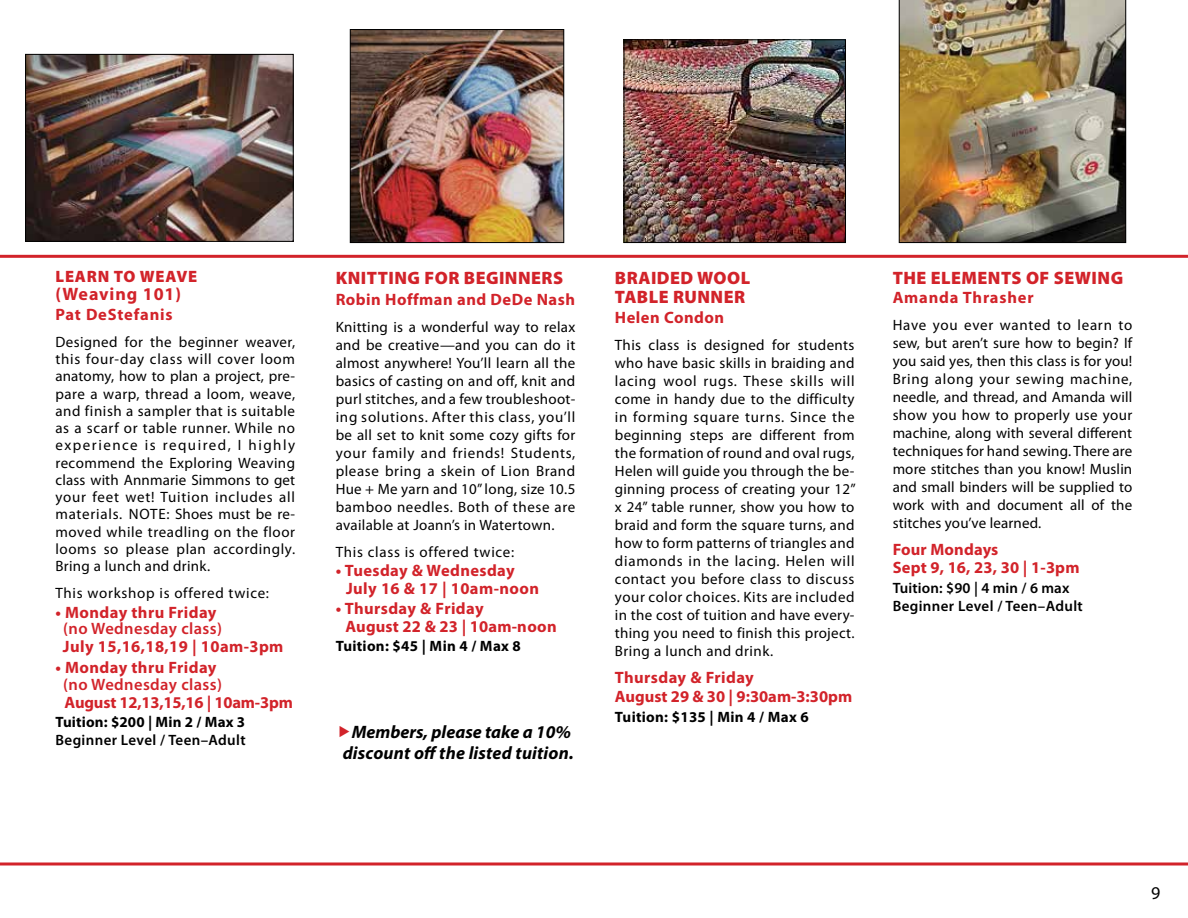
<style>
.page{position:relative;width:1188px;height:918px;background:#fff}
.page>*{position:absolute;margin:0;border:0;box-sizing:border-box;transform-origin:0 0}
.t1{font:900 18px/19.5px "Myriad Pro";letter-spacing:.025em;color:#d2232a}
.t2{font:italic 700 18px/21px "Myriad Pro";letter-spacing:.01em;color:#000;text-align:center}
.t3{font:700 18px "Myriad Pro";letter-spacing:.05em;color:#d2232a}
.t4{font:18px "Myriad Pro";color:#000}
.t5{font:700 16.5px/18px "Myriad Pro";letter-spacing:.025em;color:#d2232a}
.t6{font:700 16.5px/19.5px "Myriad Pro";color:#d2232a}
.t7{font:600 16.5px "Myriad Pro";letter-spacing:.025em;color:#d2232a}
.t8{font:700 16.5px "Myriad Pro";letter-spacing:.05em;color:#d2232a}
.t9{font:700 16.5px "Myriad Pro";letter-spacing:-.01em;color:#d2232a}
.t10{font:900 16.5px "Myriad Pro";letter-spacing:.05em;color:#d2232a}
.t11{font:15px/18px "Myriad Pro";letter-spacing:.03em;color:#000;text-align:justify}
.t12{font:600 15px/18px "Myriad Pro";letter-spacing:.025em;color:#000}
.t13{font:700 15px "Myriad Pro";letter-spacing:.02em;color:#000}
.t14{font:15px "Myriad Pro";letter-spacing:.05em;color:#000}
</style>
<div class="page">
<svg style="left:0;top:862px;width:1188px;height:4px;background:#dd595f"></svg>
<hr style="left:0;top:255px;width:1188px;height:3px;background:#d2232a">
<img style="left:352px;top:31px;width:210px;height:210px">
<div style="left:350px;top:29px;width:214px;height:214px;border:1px solid #000"></div>
<img style="left:27px;top:56px;width:265px;height:184px">
<div style="left:25px;top:54px;width:269px;height:188px;border:1px solid #000"></div>
<img style="left:626px;top:41px;width:218px;height:200px">
<div style="left:624px;top:39px;width:222px;height:204px;border:1px solid #000"></div>
<img style="left:899px;top:0;width:227px;height:243px">
<p class="t10" style="left:56px;top:266px;width:143px">LEARN TO WEAVE</p>
<p class="t3" style="left:56px;top:283px;width:127px">(Weaving 101)</p>
<p class="t8" style="left:56px;top:304px;width:119px">Pat DeStefanis</p>
<p class="t11" style="left:56px;top:333px;width:241px;line-height:17.2px">Designed for the beginner weaver, this four-day class will cover loom anatomy, how to plan a project, pre&shy;pare a warp, thread a loom, weave, and finish a sampler that is suitable as a scarf or table runner. While no experience is required, I highly recommend the Exploring Weaving class with Annmarie Simmons to get your feet wet! Tuition includes all materials. NOTE: Shoes must be re&shy;moved while treadling on the floor looms so please plan accordingly.<br>Bring a lunch and drink.</p>
<p class="t14" style="left:56px;top:584px;width:215px">This workshop is offered twice:</p>
<p class="t5" style="left:56px;top:603px;width:163px">• Monday thru Friday</p>
<p class="t7" style="left:63px;top:618px;width:161px">(no Wednesday class)</p>
<p class="t5" style="left:63px;top:637px;width:222px">July 15,16,18,19 | 10am-3pm</p>
<p class="t5" style="left:56px;top:658px;width:163px">• Monday thru Friday</p>
<p class="t7" style="left:63px;top:674px;width:161px">(no Wednesday class)</p>
<p class="t9" style="left:65px;top:691px;width:230px">August 12,13,15,16 | 10am-3pm</p>
<p class="t13" style="left:56px;top:712px;width:191px">Tuition: $200 | Min 2 / Max 3</p>
<p class="t12" style="left:56px;top:731px;width:192px">Beginner Level / Teen–Adult</p>
<p class="t1" style="left:336px;top:267px;width:229px">KNITTING FOR BEGINNERS</p>
<p class="t5" style="left:336px;top:289px;width:241px">Robin Hoffman and DeDe Nash</p>
<p class="t11" style="left:336px;top:317px;width:241px">Knitting is a wonderful way to relax and be creative—and you can do it almost anywhere! You’ll learn all the basics of casting on and off, knit and purl stitches, and a few troubleshoot&shy;ing solutions. After this class, you’ll be all set to knit some cozy gifts for your family and friends! Students, please bring a skein of Lion Brand Hue + Me yarn and 10” long, size 10.5 bamboo needles. Both of these are available at Joann’s in Watertown.</p>
<p class="t14" style="left:336px;top:542px;width:180px">This class is offered twice:</p>
<p class="t5" style="left:346px;top:561px;width:194px;text-indent:-10px">• Tuesday &amp; Wednesday<br>July 16 &amp; 17 | 10am-noon</p>
<p class="t5" style="left:346px;top:598px;width:213px;text-indent:-10px">• Thursday &amp; Friday<br>August 22 &amp; 23 | 10am-noon</p>
<p class="t13" style="left:336px;top:636px;width:187px">Tuition: $45 | Min 4 / Max 8</p>
<p class="t2" style="left:343px;top:721px;width:233px">Members, please take a 10% discount off the listed tuition.</p>
<p class="t1" style="left:615px;top:267px;width:137px">BRAIDED WOOL<br>TABLE RUNNER</p>
<p class="t5" style="left:615px;top:307px;width:111px">Helen Condon</p>
<p class="t11" style="left:615px;top:335px;width:242px">This class is designed for students who have basic skills in braiding and lacing wool rugs. These skills will come in handy due to the difficulty in forming square turns. Since the beginning steps are different from the formation of round and oval rugs, Helen will guide you through the be&shy;ginning process of creating your 12” x 24” table runner, show you how to braid and form the square turns, and how to form patterns of triangles and diamonds in the lacing. Helen will contact you before class to discuss your color choices. Kits are included in the cost of tuition and have every&shy;thing you need to finish this project.<br>Bring a lunch and drink.</p>
<p class="t6" style="left:615px;top:667px;width:239px">Thursday &amp; Friday<br>August 29 &amp; 30 | 9:30am-3:30pm</p>
<p class="t13" style="left:615px;top:707px;width:195px">Tuition: $135 | Min 4 / Max 6</p>
<p class="t1" style="left:893px;top:267px;width:232px">THE ELEMENTS OF SEWING</p>
<p class="t8" style="left:893px;top:287px;width:142px">Amanda Thrasher</p>
<p class="t11" style="left:893px;top:316px;width:241px">Have you ever wanted to learn to sew, but aren’t sure how to begin? If you said yes, then this class is for you!<br>Bring along your sewing machine, needle, and thread, and Amanda will show you how to properly use your machine, along with several different techniques for hand sewing. There are more stitches than you know! Muslin and small binders will be supplied to work with and document all of the stitches you’ve learned.</p>
<p class="t5" style="left:893px;top:540px;width:188px">Four Mondays<br>Sept 9, 16, 23, 30 | 1-3pm</p>
<p class="t12" style="left:893px;top:578px;width:192px">Tuition: $90 | 4 min / 6 max<br>Beginner Level / Teen–Adult</p>
<p class="t4" style="left:1151px;top:882px;width:11px">9</p>
</div>
